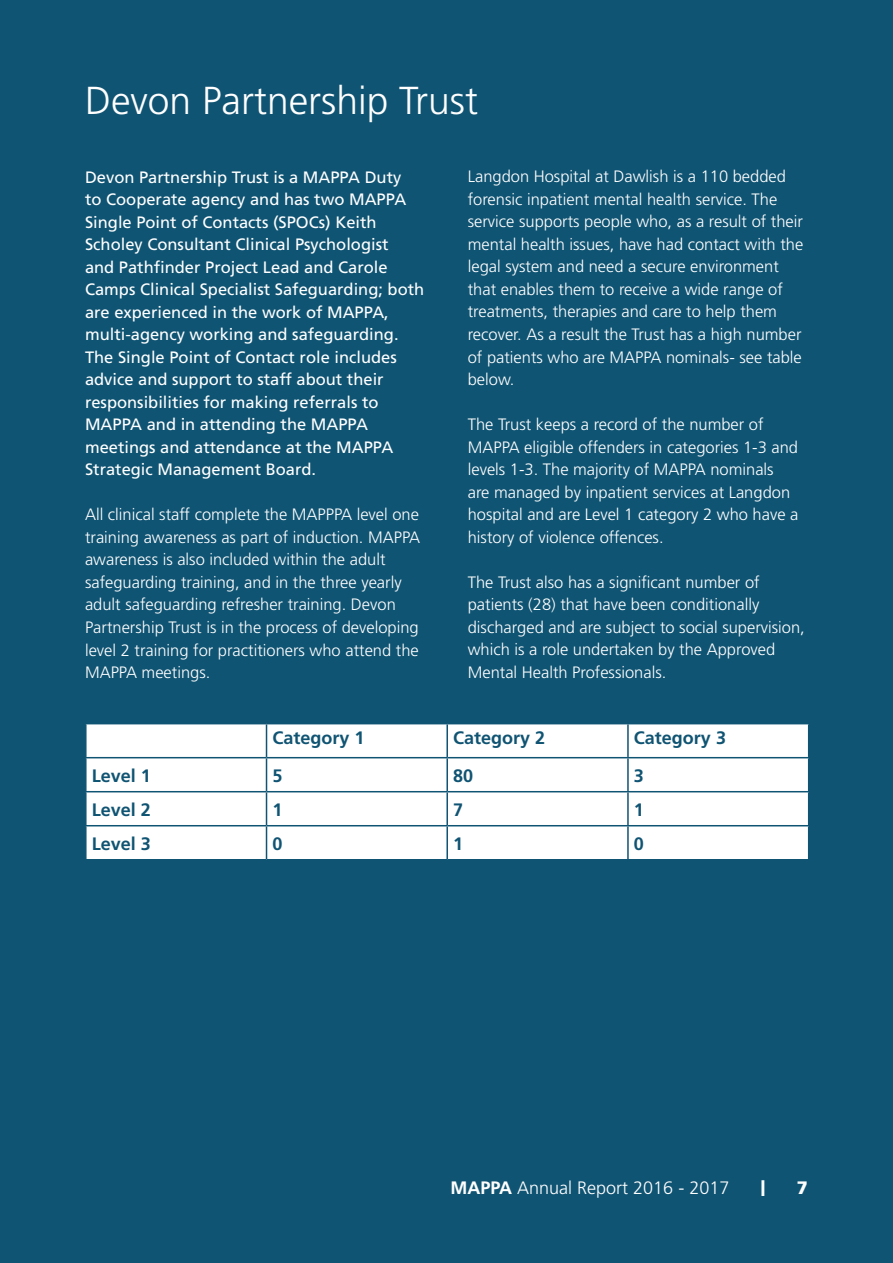
<style>
.page{position:relative;width:893px;height:1263px;background:#105473}
.page>*{position:absolute;margin:0;border:0;box-sizing:border-box;transform-origin:0 0}
.t1{font:300 39px "Frutiger";color:#fff}
.t2{font:700 21px "Frutiger";color:#fff}
.t3{font:700 18px "Frutiger";color:#105473}
.t4{font:300 18px "Frutiger";color:#fff}
.t5{font:900 18px "Frutiger";color:#fff}
.t6{font:300 16.5px/22.5px "Frutiger";color:#fff}
.t7{font:16.5px/22.5px "Frutiger";color:#fff}
.s1{font-weight:700}
</style>
<div class="page">
<div style="left:87px;top:724px;width:721px;height:135px;background:#fff"></div>
<hr style="left:266px;top:724px;width:1px;height:33px;background:#105473">
<hr style="left:446px;top:724px;width:2px;height:33px;background:#105473">
<hr style="left:627px;top:724px;width:2px;height:33px;background:#105473">
<hr style="left:85px;top:757px;width:181px;height:1px;background:#105473">
<hr style="left:266px;top:757px;width:181px;height:1px;background:#105473">
<hr style="left:266px;top:758px;width:1px;height:33px;background:#105473">
<hr style="left:447px;top:757px;width:181px;height:1px;background:#105473">
<hr style="left:446px;top:758px;width:2px;height:33px;background:#105473">
<hr style="left:628px;top:757px;width:181px;height:1px;background:#105473">
<hr style="left:627px;top:758px;width:2px;height:33px;background:#105473">
<hr style="left:85px;top:791px;width:181px;height:1px;background:#105473">
<hr style="left:266px;top:791px;width:181px;height:1px;background:#105473">
<hr style="left:266px;top:792px;width:1px;height:33px;background:#105473">
<hr style="left:447px;top:791px;width:181px;height:1px;background:#105473">
<hr style="left:446px;top:792px;width:2px;height:33px;background:#105473">
<hr style="left:628px;top:791px;width:181px;height:1px;background:#105473">
<hr style="left:627px;top:792px;width:2px;height:33px;background:#105473">
<hr style="left:85px;top:825px;width:181px;height:1px;background:#105473">
<hr style="left:266px;top:825px;width:181px;height:1px;background:#105473">
<hr style="left:266px;top:826px;width:1px;height:33px;background:#105473">
<hr style="left:447px;top:825px;width:181px;height:1px;background:#105473">
<hr style="left:446px;top:826px;width:2px;height:33px;background:#105473">
<hr style="left:628px;top:825px;width:181px;height:1px;background:#105473">
<hr style="left:627px;top:826px;width:2px;height:33px;background:#105473">
<p class="t1" style="left:85px;top:79px;width:394px">Devon Partnership Trust</p>
<p class="t7" style="left:85px;top:166px;width:341px">Devon Partnership Trust is a MAPPA Duty<br>to Cooperate agency and has two MAPPA Single Point of Contacts (SPOCs) Keith Scholey Consultant Clinical Psychologist<br>and Pathfinder Project Lead and Carole Camps Clinical Specialist Safeguarding; both are experienced in the work of MAPPA, multi-agency working and safeguarding.<br>The Single Point of Contact role includes advice and support to staff about their responsibilities for making referrals to MAPPA and in attending the MAPPA meetings and attendance at the MAPPA Strategic Management Board.</p>
<p class="t6" style="left:85px;top:504px;width:336px">All clinical staff complete the MAPPPA level one training awareness as part of induction. MAPPA awareness is also included within the adult safeguarding training, and in the three yearly adult safeguarding refresher training. Devon Partnership Trust is in the process of developing level 2 training for practitioners who attend the MAPPA meetings.</p>
<p class="t6" style="left:468px;top:166px;width:337px">Langdon Hospital at Dawlish is a 110 bedded forensic inpatient mental health service. The service supports people who, as a result of their mental health issues, have had contact with the legal system and need a secure environment that enables them to receive a wide range of treatments, therapies and care to help them recover. As a result the Trust has a high number of patients who are MAPPA nominals- see table below.</p>
<p class="t6" style="left:468px;top:413px;width:332px">The Trust keeps a record of the number of MAPPA eligible offenders in categories 1-3 and levels 1-3. The majority of MAPPA nominals are managed by inpatient services at Langdon hospital and are Level 1 category 2 who have a history of violence offences.</p>
<p class="t6" style="left:468px;top:571px;width:339px">The Trust also has a significant number of patients (28) that have been conditionally discharged and are subject to social supervision, which is a role undertaken by the Approved Mental Health Professionals.</p>
<p class="t3" style="left:272px;top:727px;width:94px">Category 1</p>
<p class="t3" style="left:453px;top:727px;width:94px">Category 2</p>
<p class="t3" style="left:634px;top:727px;width:94px">Category 3</p>
<p class="t3" style="left:92px;top:765px;width:61px">Level 1</p>
<p class="t3" style="left:272px;top:765px;width:12px">5</p>
<p class="t3" style="left:453px;top:765px;width:22px">80</p>
<p class="t3" style="left:634px;top:765px;width:12px">3</p>
<p class="t3" style="left:92px;top:799px;width:61px">Level 2</p>
<p class="t3" style="left:272px;top:799px;width:12px">1</p>
<p class="t3" style="left:453px;top:799px;width:12px">7</p>
<p class="t3" style="left:634px;top:799px;width:12px">1</p>
<p class="t3" style="left:92px;top:833px;width:61px">Level 3</p>
<p class="t3" style="left:272px;top:833px;width:12px">0</p>
<p class="t3" style="left:453px;top:833px;width:12px">1</p>
<p class="t3" style="left:634px;top:833px;width:12px">0</p>
<p class="t4" style="left:451px;top:1178px;width:280px"><span class="s1">MAPPA</span> Annual Report 2016 - 2017</p>
<p class="t2" style="left:760px;top:1176px;width:7px">l</p>
<p class="t5" style="left:797px;top:1177px;width:13px">7</p>
</div>
